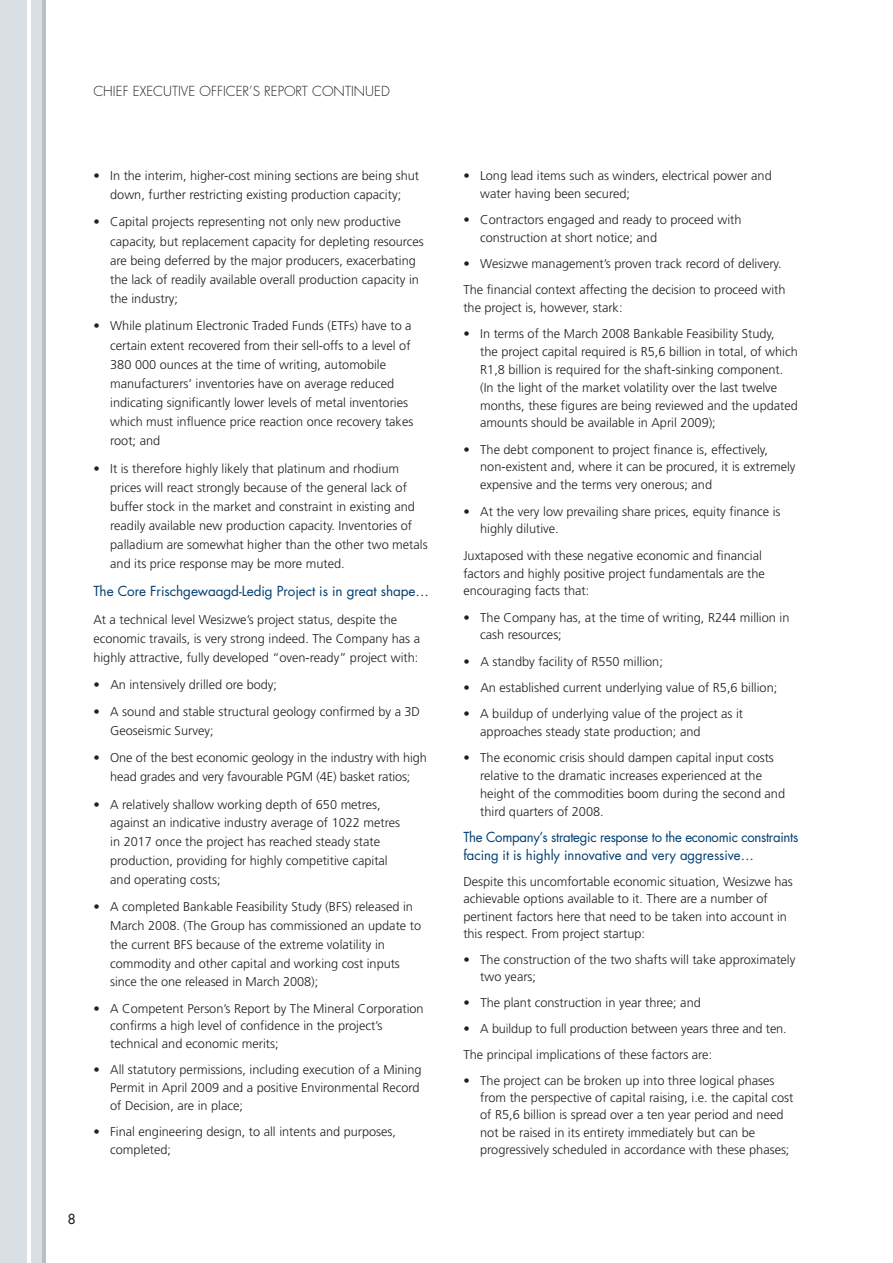
<style>
.page{position:relative;width:893px;height:1263px;background:#fff}
.page>*{position:absolute;margin:0;border:0;box-sizing:border-box;transform-origin:0 0}
.t1{font:13.5px/17.9px "Futura";letter-spacing:-.005em;color:#003c6e}
.t2{font:300 13.5px "Futura";color:#231f20}
.t3{font:13.5px "Futura";color:#231f20}
.t4{font:300 12.75px/19px "Frutiger";color:#231f20}
</style>
<div class="page">
<div style="left:0;top:0;width:42px;height:1263px;background:#d9dfe2"></div>
<hr style="left:43px;top:0;width:3px;height:1263px;background:#b6c0c5">
<hr style="left:28px;top:0;width:3px;height:1263px;background:#fff">
<p class="t2" style="left:93px;top:85px;width:298px">CHIEF EXECUTIVE OFFICER’S REPORT CONTINUED</p>
<p class="t4" style="left:93px;top:167px;width:327px;text-align:center">• In the interim, higher-cost mining sections are being shut down, further restricting existing production capacity;</p>
<p class="t4" style="left:110px;top:213px;width:315px;text-indent:-17px">• Capital projects representing not only new productive capacity, but replacement capacity for depleting resources are being deferred by the major producers, exacerbating the lack of readily available overall production capacity in the industry;</p>
<p class="t4" style="left:110px;top:318px;width:305px;text-indent:-17px">• While platinum Electronic Traded Funds (ETFs) have to a certain extent recovered from their sell-offs to a level of 380 000 ounces at the time of writing, automobile manufacturers’ inventories have on average reduced indicating significantly lower levels of metal inventories which must influence price reaction once recovery takes root; and</p>
<p class="t4" style="left:110px;top:460px;width:319px;text-indent:-17px">• It is therefore highly likely that platinum and rhodium prices will react strongly because of the general lack of buffer stock in the market and constraint in existing and readily available new production capacity. Inventories of palladium are somewhat higher than the other two metals and its price response may be more muted.</p>
<p class="t1" style="left:93px;top:583px;width:337px">The Core Frischgewaagd-Ledig Project is in great shape…</p>
<p class="t4" style="left:93px;top:611px;width:328px">At a technical level Wesizwe’s project status, despite the economic travails, is very strong indeed. The Company has a highly attractive, fully developed “oven-ready” project with:</p>
<p class="t4" style="left:93px;top:676px;width:185px">• An intensively drilled ore body;</p>
<p class="t4" style="left:110px;top:704px;width:311px;text-indent:-17px">• A sound and stable structural geology confirmed by a 3D<br>Geoseismic Survey;</p>
<p class="t4" style="left:93px;top:750px;width:335px;text-align:center">• One of the best economic geology in the industry with high head grades and very favourable PGM (4E) basket ratios;</p>
<p class="t4" style="left:110px;top:796px;width:291px;text-indent:-17px">• A relatively shallow working depth of 650 metres, against an indicative industry average of 1022 metres in 2017 once the project has reached steady state production, providing for highly competitive capital and operating costs;</p>
<p class="t4" style="left:110px;top:898px;width:312px;text-indent:-17px">• A completed Bankable Feasibility Study (BFS) released in March 2008. (The Group has commissioned an update to the current BFS because of the extreme volatility in commodity and other capital and working cost inputs since the one released in March 2008);</p>
<p class="t4" style="left:110px;top:1000px;width:315px;line-height:17.7px;text-indent:-17px">• A Competent Person’s Report by The Mineral Corporation confirms a high level of confidence in the project’s technical and economic merits;</p>
<p class="t4" style="left:110px;top:1062px;width:313px;line-height:17.7px;text-indent:-17px">• All statutory permissions, including execution of a Mining<br>Permit in April 2009 and a positive Environmental Record of Decision, are in place;</p>
<p class="t4" style="left:110px;top:1124px;width:287px;line-height:17.7px;text-indent:-17px">• Final engineering design, to all intents and purposes, completed;</p>
<p class="t3" style="left:68px;top:1213px;width:9px">8</p>
<p class="t4" style="left:480px;top:167px;width:293px;line-height:17.9px;text-indent:-17px">• Long lead items such as winders, electrical power and water having been secured;</p>
<p class="t4" style="left:480px;top:211px;width:263px;line-height:17.9px;text-indent:-17px">• Contractors engaged and ready to proceed with construction at short notice; and</p>
<p class="t4" style="left:463px;top:251px;width:324px;line-height:26.2px">• Wesizwe management’s proven track record of delivery.<br>The financial context affecting the decision to proceed with</p>
<p class="t4" style="left:463px;top:299px;width:161px">the project is, however, stark:</p>
<p class="t4" style="left:480px;top:326px;width:319px;line-height:17.9px;text-indent:-17px">• In terms of the March 2008 Bankable Feasibility Study,<br>the project capital required is R5,6 billion in total, of which R1,8 billion is required for the shaft-sinking component. (In the light of the market volatility over the last twelve months, these figures are being reviewed and the updated amounts should be available in April 2009);</p>
<p class="t4" style="left:480px;top:441px;width:317px;line-height:17.9px;text-indent:-17px">• The debt component to project finance is, effectively, non-existent and, where it can be procured, it is extremely expensive and the terms very onerous; and</p>
<p class="t4" style="left:480px;top:503px;width:302px;line-height:17.9px;text-indent:-17px">• At the very low prevailing share prices, equity finance is highly dilutive.</p>
<p class="t4" style="left:463px;top:547px;width:303px;line-height:17.9px">Juxtaposed with these negative economic and financial factors and highly positive project fundamentals are the encouraging facts that:</p>
<p class="t4" style="left:480px;top:609px;width:311px;line-height:17.9px;text-indent:-17px">• The Company has, at the time of writing, R244 million in cash resources;</p>
<p class="t4" style="left:463px;top:653px;width:201px">• A standby facility of R550 million;</p>
<p class="t4" style="left:463px;top:679px;width:315px">• An established current underlying value of R5,6 billion;</p>
<p class="t4" style="left:480px;top:706px;width:264px;line-height:17.9px;text-indent:-17px">• A buildup of underlying value of the project as it approaches steady state production; and</p>
<p class="t4" style="left:480px;top:750px;width:306px;line-height:17.9px;text-indent:-17px">• The economic crisis should dampen capital input costs relative to the dramatic increases experienced at the height of the commodities boom during the second and third quarters of 2008.</p>
<p class="t1" style="left:463px;top:829px;width:336px">The Company’s strategic response to the economic constraints facing it is highly innovative and very aggressive…</p>
<p class="t4" style="left:463px;top:874px;width:331px;line-height:17.4px">Despite this uncomfortable economic situation, Wesizwe has achievable options available to it. There are a number of pertinent factors here that need to be taken into account in this respect. From project startup:</p>
<p class="t4" style="left:480px;top:952px;width:317px;line-height:17.4px;text-indent:-17px">• The construction of the two shafts will take approximately two years;</p>
<p class="t4" style="left:463px;top:994px;width:239px">• The plant construction in year three; and</p>
<p class="t4" style="left:463px;top:1016px;width:325px;line-height:25.8px">• A buildup to full production between years three and ten.<br>The principal implications of these factors are:</p>
<p class="t4" style="left:480px;top:1072px;width:315px;line-height:17.4px;text-indent:-17px">• The project can be broken up into three logical phases from the perspective of capital raising, i.e. the capital cost of R5,6 billion is spread over a ten year period and need not be raised in its entirety immediately but can be progressively scheduled in accordance with these phases;</p>
</div>
